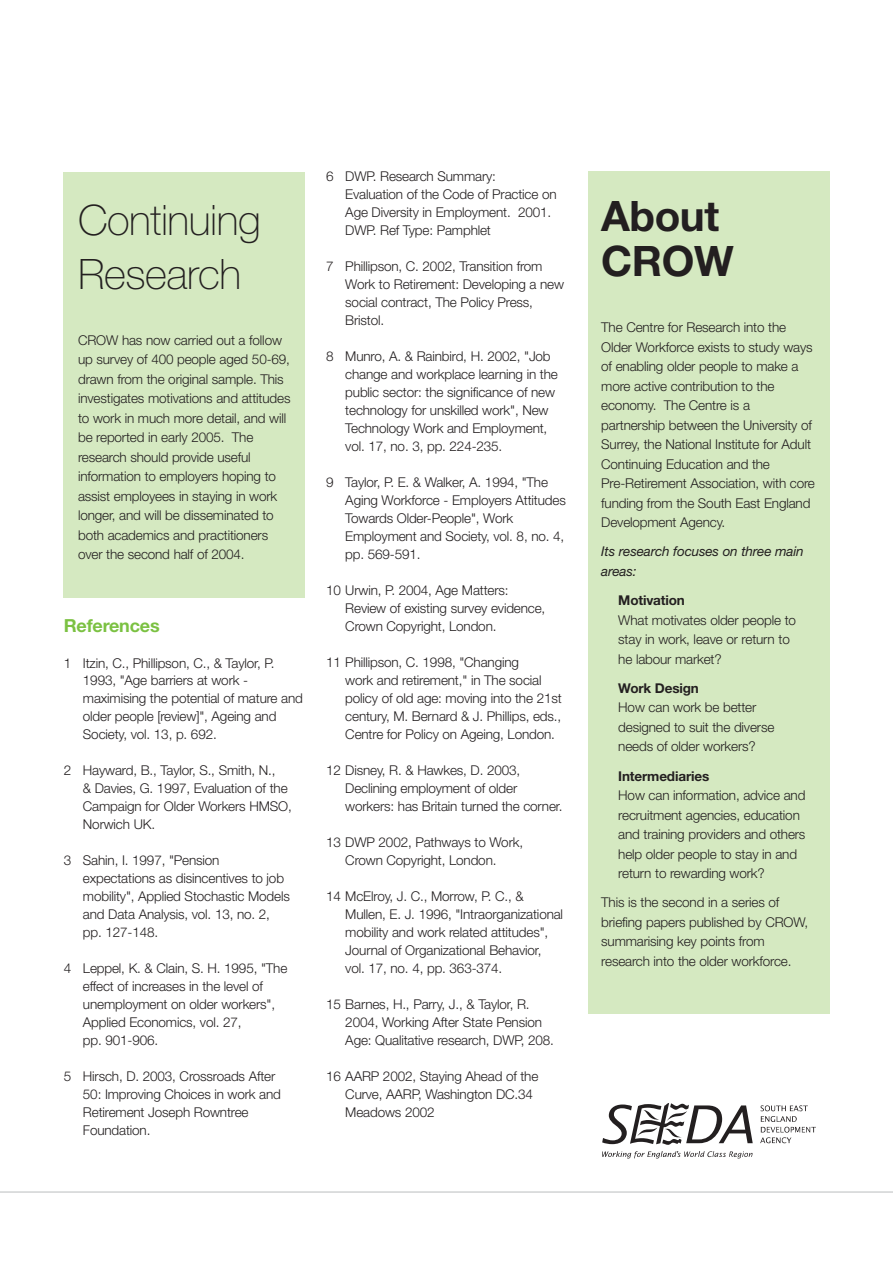
<style>
.page{position:relative;width:893px;height:1263px;background:#fff}
.page>*{position:absolute;margin:0;border:0;box-sizing:border-box;transform-origin:0 0}
.t1{font:100 42px/54px "Helvetica Neue";letter-spacing:-.01em;color:#231f20}
.t2{font:700 42px/45px "Helvetica Neue";letter-spacing:-.01em;color:#231f20}
.t3{font:700 18px "Helvetica Neue";letter-spacing:-.01em;color:#7bc142}
.t4{font:300 13.5px/18px "Helvetica Neue";letter-spacing:-.01em;color:#231f20}
.t5{font:italic 13.5px/19.5px "Helvetica Neue";letter-spacing:-.01em;color:#231f20}
.t6{font:700 13.5px "Helvetica Neue";letter-spacing:-.01em;color:#231f20}
</style>
<div class="page">
<div style="left:64px;top:172px;width:241px;height:426px;background:#d5e9c1"></div>
<hr style="left:0;top:1191px;width:892px;height:2px;background:#d1d3d4">
<svg style="left:760px;top:1105px;width:56px;height:38px"></svg>
<svg style="left:602px;top:1151px;width:150px;height:7px"></svg>
<svg style="left:602px;top:1103px;width:150px;height:42px"></svg>
<div style="left:588px;top:172px;width:241px;height:842px;background:#d5e9c1"></div>
<h1 class="t1" style="left:78px;top:197px;width:184px">Continuing<br>Research</h1>
<p class="t4" style="left:78px;top:332px;width:214px;line-height:19.5px">CROW has now carried out a follow up survey of 400 people aged 50-69, drawn from the original sample. This investigates motivations and attitudes to work in much more detail, and will be reported in early 2005. The research should provide useful information to employers hoping to assist employees in staying in work longer, and will be disseminated to both academics and practitioners over the second half of 2004.</p>
<h2 class="t3" style="left:64px;top:619px;width:97px">References</h2>
<p class="t4" style="left:83px;top:655px;width:221px;text-indent:-19px">1 Itzin, C., Phillipson, C., &amp; Taylor, P.<br>1993, "Age barriers at work - maximising the potential of mature and older people [review]", Ageing and Society, vol. 13, p. 692.</p>
<p class="t4" style="left:83px;top:763px;width:210px;text-indent:-19px">2 Hayward, B., Taylor, S., Smith, N.,<br>&amp; Davies, G. 1997, Evaluation of the<br>Campaign for Older Workers HMSO,<br>Norwich UK.</p>
<p class="t4" style="left:83px;top:853px;width:208px;text-indent:-19px">3 Sahin, I. 1997, "Pension expectations as disincentives to job mobility", Applied Stochastic Models and Data Analysis, vol. 13, no. 2, pp. 127-148.</p>
<p class="t4" style="left:83px;top:961px;width:206px;text-indent:-19px">4 Leppel, K. &amp; Clain, S. H. 1995, "The effect of increases in the level of unemployment on older workers",<br>Applied Economics, vol. 27,<br>pp. 901-906.</p>
<p class="t4" style="left:83px;top:1069px;width:199px;text-indent:-19px">5 Hirsch, D. 2003, Crossroads After<br>50: Improving Choices in work and<br>Retirement Joseph Rowntree<br>Foundation.</p>
<p class="t4" style="left:345px;top:169px;width:213px;text-indent:-19px">6 DWP. Research Summary:<br>Evaluation of the Code of Practice on<br>Age Diversity in Employment. 2001.<br>DWP. Ref Type: Pamphlet</p>
<p class="t4" style="left:345px;top:259px;width:220px;text-indent:-19px">7 Phillipson, C. 2002, Transition from<br>Work to Retirement: Developing a new social contract, The Policy Press,<br>Bristol.</p>
<p class="t4" style="left:345px;top:349px;width:214px;text-indent:-19px">8 Munro, A. &amp; Rainbird, H. 2002, "Job change and workplace learning in the public sector: the significance of new technology for unskilled work", New Technology Work and Employment, vol. 17, no. 3, pp. 224-235.</p>
<p class="t4" style="left:345px;top:475px;width:222px;text-indent:-19px">9 Taylor, P. E. &amp; Walker, A. 1994, "The<br>Aging Workforce - Employers Attitudes<br>Towards Older-People", Work<br>Employment and Society, vol. 8, no. 4, pp. 569-591.</p>
<p class="t4" style="left:345px;top:583px;width:201px;text-indent:-19px">10 Urwin, P. 2004, Age Matters:<br>Review of existing survey evidence,<br>Crown Copyright, London.</p>
<p class="t4" style="left:345px;top:655px;width:218px;text-indent:-19px">11 Phillipson, C. 1998, "Changing<br>work and retirement," in The social policy of old age: moving into the 21st century, M. Bernard &amp; J. Phillips, eds., Centre for Policy on Ageing, London.</p>
<p class="t4" style="left:345px;top:763px;width:219px;text-indent:-19px">12 Disney, R. &amp; Hawkes, D. 2003,<br>Declining employment of older workers: has Britain turned the corner.</p>
<p class="t4" style="left:326px;top:835px;width:198px;text-align:center">13 DWP 2002, Pathways to Work,<br>Crown Copyright, London.</p>
<p class="t4" style="left:345px;top:889px;width:219px;text-indent:-19px">14 McElroy, J. C., Morrow, P. C., &amp; Mullen, E. J. 1996, "Intraorganizational mobility and work related attitudes", Journal of Organizational Behavior, vol. 17, no. 4, pp. 363-374.</p>
<p class="t4" style="left:345px;top:997px;width:210px;text-indent:-19px">15 Barnes, H., Parry, J., &amp; Taylor, R.<br>2004, Working After State Pension<br>Age: Qualitative research, DWP, 208.</p>
<p class="t4" style="left:345px;top:1069px;width:195px;text-indent:-19px">16 AARP 2002, Staying Ahead of the<br>Curve, AARP, Washington DC.34<br>Meadows 2002</p>
<h1 class="t2" style="left:601px;top:198px;width:134px">About<br>CROW</h1>
<p class="t4" style="left:601px;top:319px;width:215px;line-height:19.5px">The Centre for Research into the Older Workforce exists to study ways of enabling older people to make a more active contribution to the economy. The Centre is a partnership between the University of Surrey, the National Institute for Adult Continuing Education and the Pre-Retirement Association, with core funding from the South East England Development Agency.</p>
<p class="t5" style="left:601px;top:543px;width:204px">Its research focuses on three main areas:</p>
<p class="t6" style="left:618px;top:595px;width:68px">Motivation</p>
<p class="t4" style="left:618px;top:611px;width:179px;line-height:19.5px">What motivates older people to stay in work, leave or return to he labour market?</p>
<p class="t6" style="left:618px;top:683px;width:82px">Work Design</p>
<p class="t4" style="left:618px;top:699px;width:157px;line-height:19.5px">How can work be better designed to suit the diverse needs of older workers?</p>
<p class="t6" style="left:618px;top:771px;width:92px">Intermediaries</p>
<p class="t4" style="left:618px;top:787px;width:189px;line-height:19.5px">How can information, advice and recruitment agencies, education and training providers and others help older people to stay in and return to rewarding work?</p>
<p class="t4" style="left:601px;top:894px;width:208px;line-height:19.5px">This is the second in a series of briefing papers published by CROW, summarising key points from research into the older workforce.</p>
</div>
